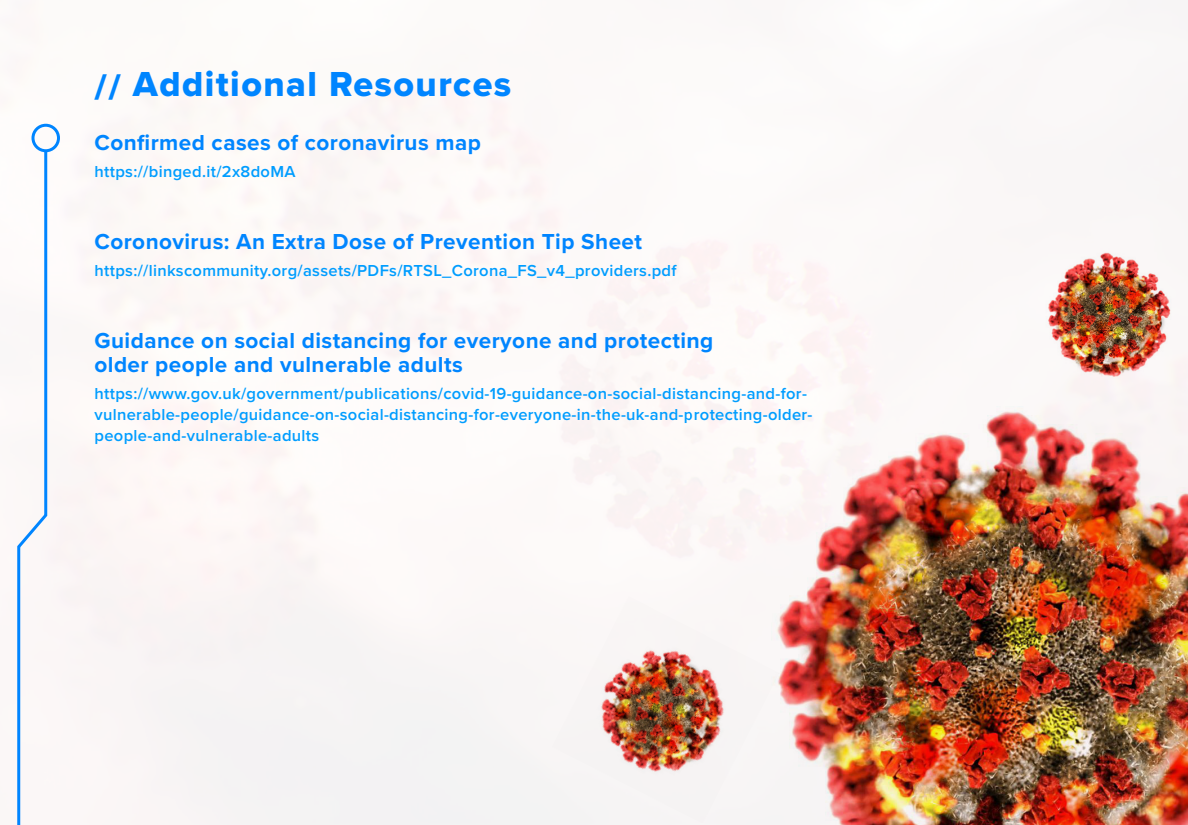
<style>
.page{position:relative;width:1188px;height:825px;background:#fcf8f7}
.page>*{position:absolute;margin:0;border:0;box-sizing:border-box;transform-origin:0 0}
.t1{font:36px "Proxima Nova Extrabld";letter-spacing:.04em;color:#0085ff}
.t2{font:700 22.5px/24px "Proxima Nova";letter-spacing:.02em;color:#0085ff}
.t3{font:600 16.5px/21px "Proxima Nova";letter-spacing:.02em;color:#009dff}
</style>
<div class="page">
<svg style="left:17px;top:148px;width:31px;height:677px"></svg>
<div style="left:32px;top:124px;width:28px;height:28px;border:3px solid #0085ff;border-radius:50%"></div>
<img style="left:779px;top:410px;width:409px;height:415px">
<img style="left:1048px;top:252px;width:123px;height:125px">
<img style="left:601px;top:625px;width:178px;height:147px">
<h1 class="t1" style="left:94px;top:62px;width:418px">// Additional Resources</h1>
<h2 class="t2" style="left:94px;top:131px;width:388px">Confirmed cases of coronavirus map</h2>
<p class="t3" style="left:94px;top:161px;width:203px">https://binged.it/2x8doMA</p>
<h2 class="t2" style="left:94px;top:230px;width:549px">Coronovirus: An Extra Dose of Prevention Tip Sheet</h2>
<p class="t3" style="left:94px;top:260px;width:584px">https://linkscommunity.org/assets/PDFs/RTSL_Corona_FS_v4_providers.pdf</p>
<h2 class="t2" style="left:94px;top:329px;width:620px">Guidance on social distancing for everyone and protecting older people and vulnerable adults</h2>
<p class="t3" style="left:94px;top:383px;width:720px">https://www.gov.uk/government/publications/covid-19-guidance-on-social-distancing-and-for&shy;vulnerable-people/guidance-on-social-distancing-for-everyone-in-the-uk-and-protecting-older&shy;people-and-vulnerable-adults</p>
</div>
